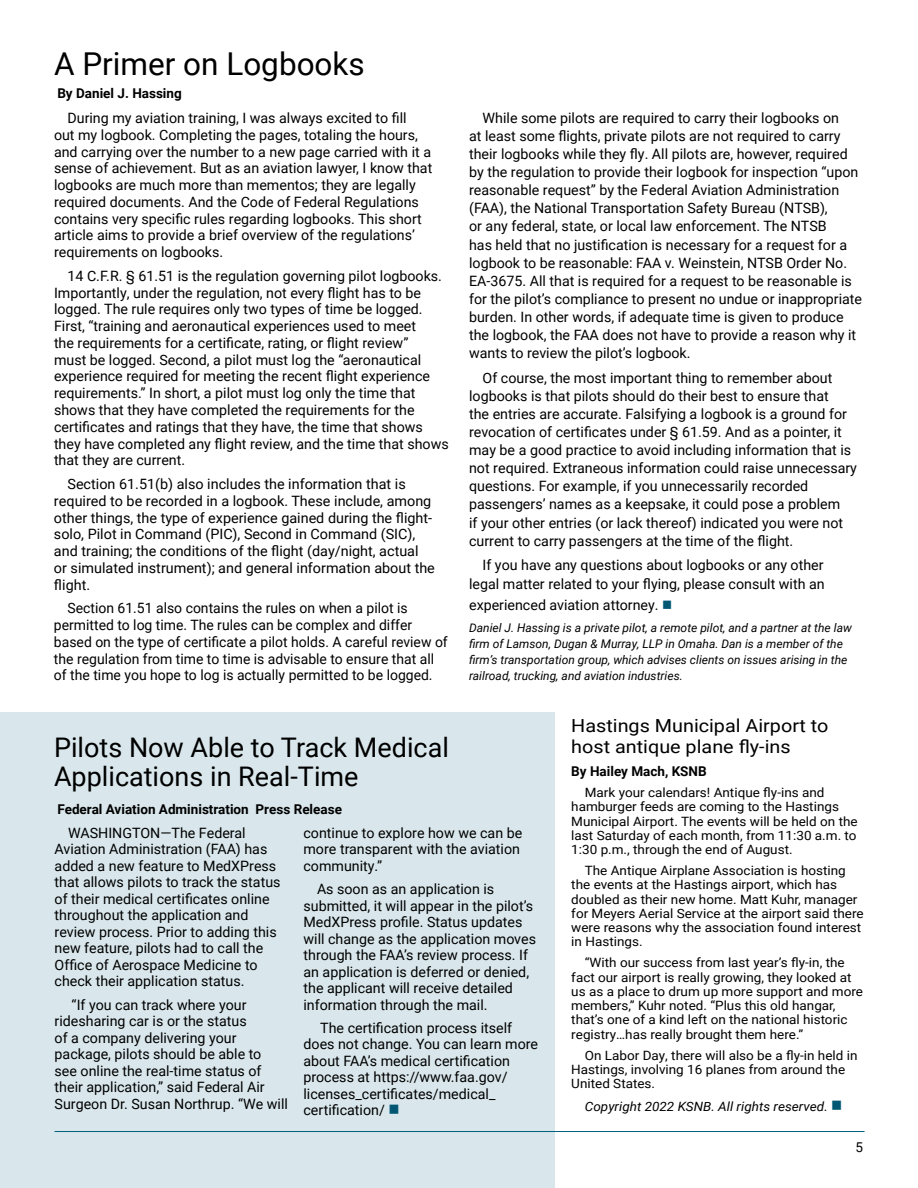
<style>
.page{position:relative;width:918px;height:1188px;background:#fff}
.page>*{position:absolute;margin:0;border:0;box-sizing:border-box;transform-origin:0 0}
.t1{font:31.5px "Roboto";color:#000}
.t2{font:27px/28.5px "Roboto";color:#000}
.t3{font:18px/21.6px "Roboto";color:#000;scale:1.1 1}
.t4{font:14.25px/16.8px "Roboto";color:#000}
.t5{font:700 13.5px "Roboto";color:#000}
.t6{font:13.5px "Roboto";color:#000}
.t7{font:12.9px/14.2px "Roboto";color:#000;scale:1.05 1}
.t8{font:italic 12.9px "Roboto";color:#000;scale:1.05 1}
.t9{font:italic 12px/16px "Roboto";color:#000}
.s1{color:#005774}
</style>
<div class="page">
<div style="left:0;top:713px;width:554px;height:475px;background:#d9e7ec"></div>
<hr style="left:55px;top:1131px;width:810px;height:1px;background:#005f7f">
<h1 class="t1" style="left:54px;top:42px;width:312px">A Primer on Logbooks</h1>
<p class="t5" style="left:57px;top:83px;width:126px">By Daniel J. Hassing</p>
<p class="t4" style="left:54px;top:109px;width:380px;text-indent:13px">During my aviation training, I was always excited to fill<br>out my logbook. Completing the pages, totaling the hours, and carrying over the number to a new page carried with it a sense of achievement. But as an aviation lawyer, I know that logbooks are much more than mementos; they are legally required documents. And the Code of Federal Regulations contains very specific rules regarding logbooks. This short article aims to provide a brief overview of the regulations’ requirements on logbooks.</p>
<p class="t4" style="left:54px;top:267px;width:396px;text-indent:13px">14 C.F.R. § 61.51 is the regulation governing pilot logbooks.<br>Importantly, under the regulation, not every flight has to be logged. The rule requires only two types of time be logged.<br>First, “training and aeronautical experiences used to meet<br>the requirements for a certificate, rating, or flight review”<br>must be logged. Second, a pilot must log the “aeronautical experience required for meeting the recent flight experience requirements.” In short, a pilot must log only the time that shows that they have completed the requirements for the certificates and ratings that they have, the time that shows they have completed any flight review, and the time that shows that they are current.</p>
<p class="t4" style="left:54px;top:475px;width:382px;text-indent:14px">Section 61.51(b) also includes the information that is required to be recorded in a logbook. These include, among other things, the type of experience gained during the flight&shy;solo, Pilot in Command (PIC), Second in Command (SIC), and training; the conditions of the flight (day/night, actual or simulated instrument); and general information about the flight.</p>
<p class="t4" style="left:54px;top:599px;width:395px;text-indent:14px">Section 61.51 also contains the rules on when a pilot is permitted to log time. The rules can be complex and differ based on the type of certificate a pilot holds. A careful review of the regulation from time to time is advisable to ensure that all of the time you hope to log is actually permitted to be logged.</p>
<p class="t4" style="left:469px;top:108px;width:395px;line-height:18.1px;text-indent:13px">While some pilots are required to carry their logbooks on<br>at least some flights, private pilots are not required to carry their logbooks while they fly. All pilots are, however, required by the regulation to provide their logbook for inspection “upon reasonable request” by the Federal Aviation Administration (FAA), the National Transportation Safety Bureau (NTSB),<br>or any federal, state, or local law enforcement. The NTSB<br>has held that no justification is necessary for a request for a logbook to be reasonable: FAA v. Weinstein, NTSB Order No.<br>EA-3675. All that is required for a request to be reasonable is for the pilot’s compliance to present no undue or inappropriate burden. In other words, if adequate time is given to produce the logbook, the FAA does not have to provide a reason why it wants to review the pilot’s logbook.</p>
<p class="t4" style="left:469px;top:368px;width:389px;line-height:18.1px;text-indent:13px">Of course, the most important thing to remember about logbooks is that pilots should do their best to ensure that<br>the entries are accurate. Falsifying a logbook is a ground for revocation of certificates under § 61.59. And as a pointer, it may be a good practice to avoid including information that is not required. Extraneous information could raise unnecessary questions. For example, if you unnecessarily recorded passengers’ names as a keepsake, it could pose a problem<br>if your other entries (or lack thereof) indicated you were not current to carry passengers at the time of the flight.</p>
<p class="t4" style="left:469px;top:556px;width:357px;line-height:18.1px;text-align:right">If you have any questions about logbooks or any other legal matter related to your flying, please consult with an</p>
<p class="t4" style="left:469px;top:596px;width:205px">experienced aviation attorney. <span class="s1">■</span></p>
<p class="t9" style="left:469px;top:620px;width:384px">Daniel J. Hassing is a private pilot, a remote pilot, and a partner at the law firm of Lamson, Dugan &amp; Murray, LLP in Omaha. Dan is a member of the firm’s transportation group, which advises clients on issues arising in the railroad, trucking, and aviation industries.</p>
<h2 class="t2" style="left:54px;top:732px;width:396px">Pilots Now Able to Track Medical<br>Applications in Real-Time</h2>
<p class="t5" style="left:57px;top:799px;width:286px">Federal Aviation Administration Press Release</p>
<p class="t4" style="left:55px;top:824px;width:227px;text-indent:13px">WASHINGTON—The Federal Aviation Administration (FAA) has added a new feature to MedXPress that allows pilots to track the status of their medical certificates online throughout the application and review process. Prior to adding this new feature, pilots had to call the Office of Aerospace Medicine to check their application status.</p>
<p class="t4" style="left:55px;top:996px;width:235px;text-indent:17px">“If you can track where your ridesharing car is or the status<br>of a company delivering your package, pilots should be able to<br>see online the real-time status of their application,” said Federal Air<br>Surgeon Dr. Susan Northrup. “We will</p>
<p class="t4" style="left:304px;top:824px;width:220px">continue to explore how we can be more transparent with the aviation community.”</p>
<p class="t4" style="left:304px;top:880px;width:234px;text-indent:13px">As soon as an application is submitted, it will appear in the pilot’s MedXPress profile. Status updates will change as the application moves through the FAA’s review process. If an application is deferred or denied, the applicant will receive detailed information through the mail.</p>
<p class="t4" style="left:304px;top:1019px;width:236px;text-indent:17px">The certification process itself does not change. You can learn more about FAA’s medical certification process at https://www.faa.gov/ licenses_certificates/medical_ certification/ <span class="s1">■</span></p>
<p class="t3" style="left:571px;top:714px;width:235px">Hastings Municipal Airport to host antique plane fly-ins</p>
<p class="t5" style="left:571px;top:762px;width:137px">By Hailey Mach, KSNB</p>
<p class="t7" style="left:571px;top:785px;width:274px;text-indent:14px">Mark your calendars! Antique fly-ins and hamburger feeds are coming to the Hastings Municipal Airport. The events will be held on the last Saturday of each month, from 11:30 a.m. to 1:30 p.m., through the end of August.</p>
<p class="t7" style="left:571px;top:863px;width:280px;text-indent:14px">The Antique Airplane Association is hosting the events at the Hastings airport, which has doubled as their new home. Matt Kuhr, manager for Meyers Aerial Service at the airport said there were reasons why the association found interest in Hastings.</p>
<p class="t7" style="left:571px;top:955px;width:279px;text-indent:14px">“With our success from last year’s fly-in, the fact our airport is really growing, they looked at us as a place to drum up more support and more members,” Kuhr noted. “Plus this old hangar, that’s one of a kind left on the national historic registry…has really brought them here.”</p>
<p class="t7" style="left:571px;top:1047px;width:274px;text-indent:14px">On Labor Day, there will also be a fly-in held in<br>Hastings, involving 16 planes from around the<br>United States.</p>
<p class="t8" style="left:585px;top:1098px;width:247px">Copyright 2022 KSNB. All rights reserved. <span class="s1">■</span></p>
<p class="t6" style="left:855px;top:1137px;width:9px">5</p>
</div>
